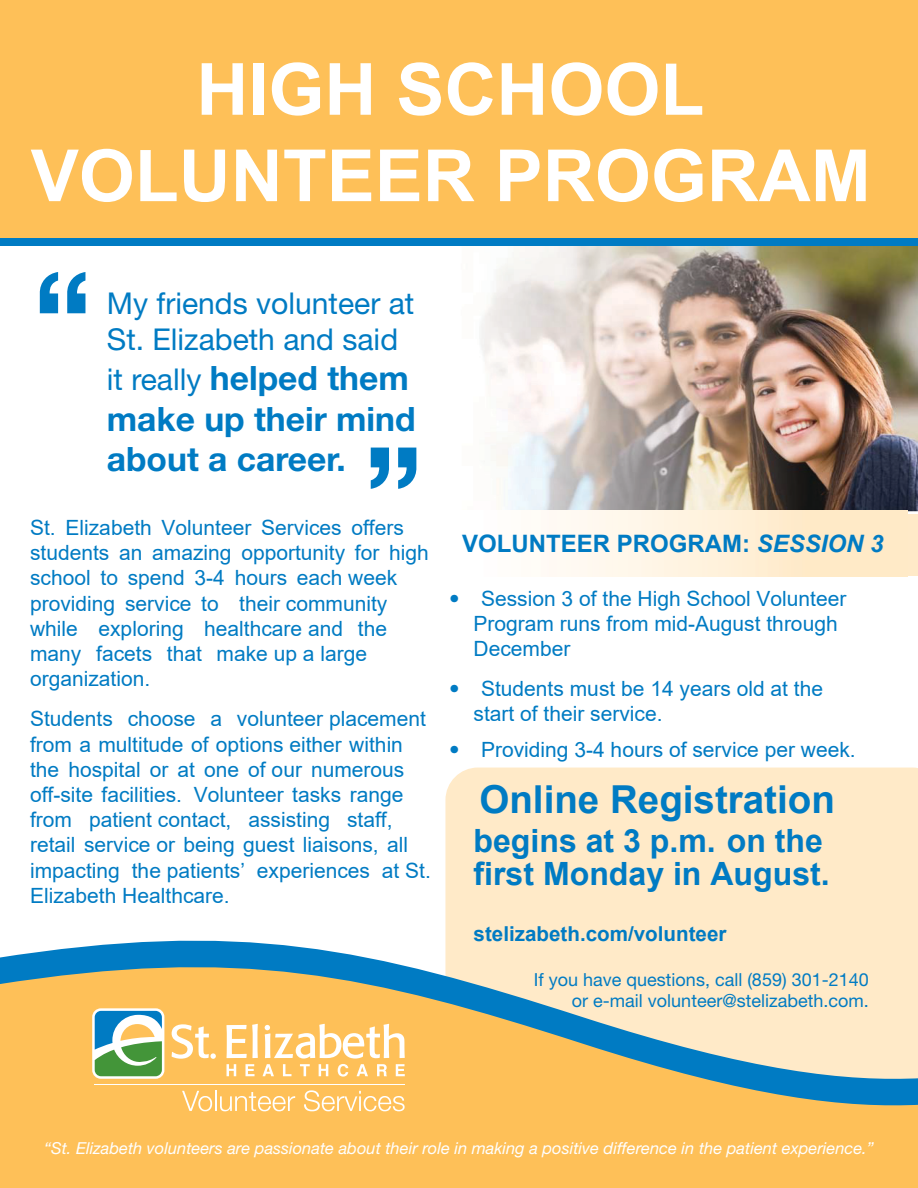
<style>
.page{position:relative;width:918px;height:1188px;background:#fff}
.page>*{position:absolute;margin:0;border:0;box-sizing:border-box;transform-origin:0 0}
.t1{font:700 128.55px "Helvetica Neue LT Std";color:#007bc3}
.t2{font:700 72px/86.4px "Arial";color:#fff;text-align:center}
.t3{font:700 38.55px "Arial";color:#007bc3}
.t4{font:700 33.6px/40.3px "Helvetica Neue LT Std";color:#007bc3}
.t5{font:700 32.1px/33.6px "Arial";color:#007bc3}
.t6{font:30.15px/36.2px "Helvetica Neue LT Std";color:#007bc3}
.t7{font:700 24px "Arial";color:#007bc3}
.t8{font:21px/25.2px "Arial";color:#007bc3}
.t9{font:700 20.55px "Arial";color:#007bc3}
.t10{font:18px/21.6px "Helvetica Neue LT Std";color:#007bc3;text-align:right}
.t11{font:italic 16.5px "Helvetica Neue LT Std";color:#fff}
.s1{font-weight:400;font-size:30.15px}
.s2{font-style:italic}
.s3{font-family:"Helvetica Neue LT Std"}
</style>
<div class="page">
<div style="left:445px;top:511px;width:473px;height:65px;background:#ffeac8"></div>
<div style="left:445px;top:768px;width:473px;height:151px;background:#ffeac8"></div>
<img style="left:428px;top:245px;width:490px;height:268px">
<img style="left:445px;top:511px;width:463px;height:65px">
<div style="left:0;top:0;width:918px;height:245px;background:#007bc3"></div>
<div style="left:0;top:0;width:918px;height:238px;background:#fec058"></div>
<svg style="left:91px;top:919px;width:827px;height:27px;fill:#ffeac8"></svg>
<svg style="left:0;top:946px;width:918px;height:242px;background:#e0c17f"></svg>
<svg style="left:182px;top:1091px;width:30px;height:20px"></svg>
<hr style="left:215px;top:1091px;width:2px;height:20px;background:#fff">
<svg style="left:220px;top:1092px;width:75px;height:19px"></svg>
<svg style="left:304px;top:1090px;width:101px;height:21px;background:#fece7e"></svg>
<svg style="left:92px;top:1008px;width:72px;height:71px"></svg>
<svg style="left:226px;top:1024px;width:179px;height:53px"></svg>
<svg style="left:172px;top:1024px;width:44px;height:35px"></svg>
<svg style="left:95px;top:1011px;width:67px;height:65px"></svg>
<hr style="left:95px;top:1084px;width:310px;height:1px;background:#fff">
<h2 class="t2" style="left:31px;top:47px;width:842px">HIGH SCHOOL<br>VOLUNTEER PROGRAM</h2>
<h1 class="t1" style="left:33px;top:239px;width:61px">“</h1>
<h3 class="t6" style="left:107px;top:285px;width:309px">My friends volunteer at<br>St. Elizabeth and said</h3>
<h3 class="t4" style="left:107px;top:357px;width:310px"><span class="s1">it really</span> helped them make up their mind about a career.</h3>
<h1 class="t1" style="left:364px;top:414px;width:61px">”</h1>
<p class="t8" style="left:30px;top:515px;width:400px">St. Elizabeth Volunteer Services offers students an amazing opportunity for high school to spend 3-4 hours each week providing service to their community while exploring healthcare and the many facets that make up a large organization.</p>
<p class="t8" style="left:30px;top:706px;width:402px">Students choose a volunteer placement from a multitude of options either within the hospital or at one of our numerous off-site facilities. Volunteer tasks range from patient contact, assisting staff, retail service or being guest liaisons, all impacting the patients’ experiences at St.<br>Elizabeth Healthcare.</p>
<p class="t7" style="left:462px;top:526px;width:423px">VOLUNTEER PROGRAM: <span class="s2">SESSION</span> <span class="s2">3</span></p>
<p class="t8" style="left:474px;top:586px;width:374px;text-indent:-25px"><span class="s3">•</span> Session 3 of the High School Volunteer<br>Program runs from mid-August through<br>December</p>
<p class="t8" style="left:474px;top:676px;width:351px;text-indent:-25px"><span class="s3">•</span> Students must be 14 years old at the start of their service.</p>
<p class="t8" style="left:449px;top:737px;width:408px"><span class="s3">•</span> Providing 3-4 hours of service per week.</p>
<h3 class="t3" style="left:479px;top:772px;width:357px">Online Registration</h3>
<h3 class="t5" style="left:474px;top:824px;width:358px">begins at 3 p.m. on the first Monday in August.</h3>
<p class="t9" style="left:474px;top:919px;width:254px">stelizabeth.com/volunteer</p>
<p class="t10" style="left:534px;top:968px;width:336px">If you have questions, call (859) 301-2140 or e-mail volunteer@stelizabeth.com.</p>
<p class="t11" style="left:44px;top:1138px;width:831px">“St. Elizabeth volunteers are passionate about their role in making a positive difference in the patient experience.”</p>
</div>
